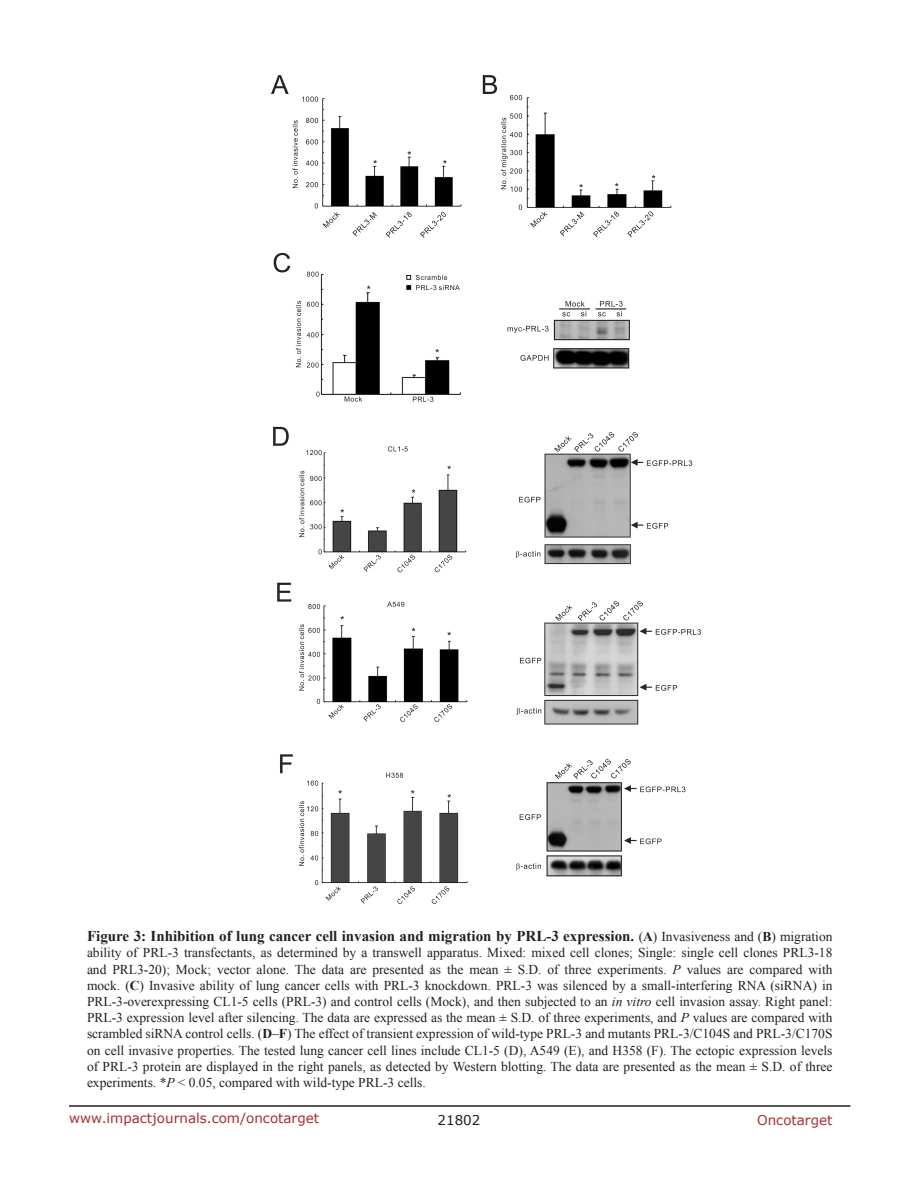
<style>
.page{position:relative;width:918px;height:1188px;background:#fff}
.page>*{position:absolute;margin:0;border:0;box-sizing:border-box;transform-origin:0 0}
.FigureText{font:700 15px "Times New Roman";color:#221f22}
.FigureText-2{font:13.5px/16.2px "Times New Roman";color:#221f22;text-align:justify}
.t1{font:13.5px "Verdana";color:#ac2b31}
.t2{font:13.5px "Verdana";color:#221f22}
.s1{font-weight:400;font-size:13.5px}
.s2{font-size:13.5px}
.s3{font-style:italic}
.s4{font-weight:700}
</style>
<div class="page">
<hr style="left:69px;top:1105px;width:781px;height:2px;background:#231f20">
<img style="left:272px;top:76px;width:429px;height:827px">
<p class="FigureText" style="left:87px;top:926px;width:747px">Figure 3: Inhibition of lung cancer cell invasion and migration by PRL‑3 expression. <span class="s1">(</span><span class="s2">A</span><span class="s1">) Invasiveness and (</span><span class="s2">B</span><span class="s1">) migration</span></p>
<p class="FigureText-2" style="left:87px;top:945px;width:747px">ability of PRL‑3 transfectants, as determined by a transwell apparatus. Mixed: mixed cell clones; Single: single cell clones PRL3‑18 and PRL3‑20); Mock; vector alone. The data are presented as the mean ± S.D. of three experiments. <span class="s3">P</span> values are compared with mock. (<span class="s4">C</span>) Invasive ability of lung cancer cells with PRL‑3 knockdown. PRL‑3 was silenced by a small‑interfering RNA (siRNA) in PRL‑3‑overexpressing CL1‑5 cells (PRL‑3) and control cells (Mock), and then subjected to an <span class="s3">in vitro</span> cell invasion assay. Right panel:<br>PRL‑3 expression level after silencing. The data are expressed as the mean ± S.D. of three experiments, and <span class="s3">P</span> values are compared with scrambled siRNA control cells. (<span class="s4">D</span>–<span class="s4">F</span>) The effect of transient expression of wild‑type PRL‑3 and mutants PRL‑3/C104S and PRL‑3/C170S on cell invasive properties. The tested lung cancer cell lines include CL1‑5 (D), A549 (E), and H358 (F). The ectopic expression levels of PRL‑3 protein are displayed in the right panels, as detected by Western blotting. The data are presented as the mean ± S.D. of three experiments. *<span class="s3">P</span> &lt; 0.05, compared with wild‑type PRL‑3 cells.</p>
<p class="t1" style="left:69px;top:1109px;width:252px">www.impactjournals.com/oncotarget</p>
<p class="t2" style="left:438px;top:1111px;width:44px">21802</p>
<p class="t1" style="left:757px;top:1111px;width:77px">Oncotarget</p>
</div>
